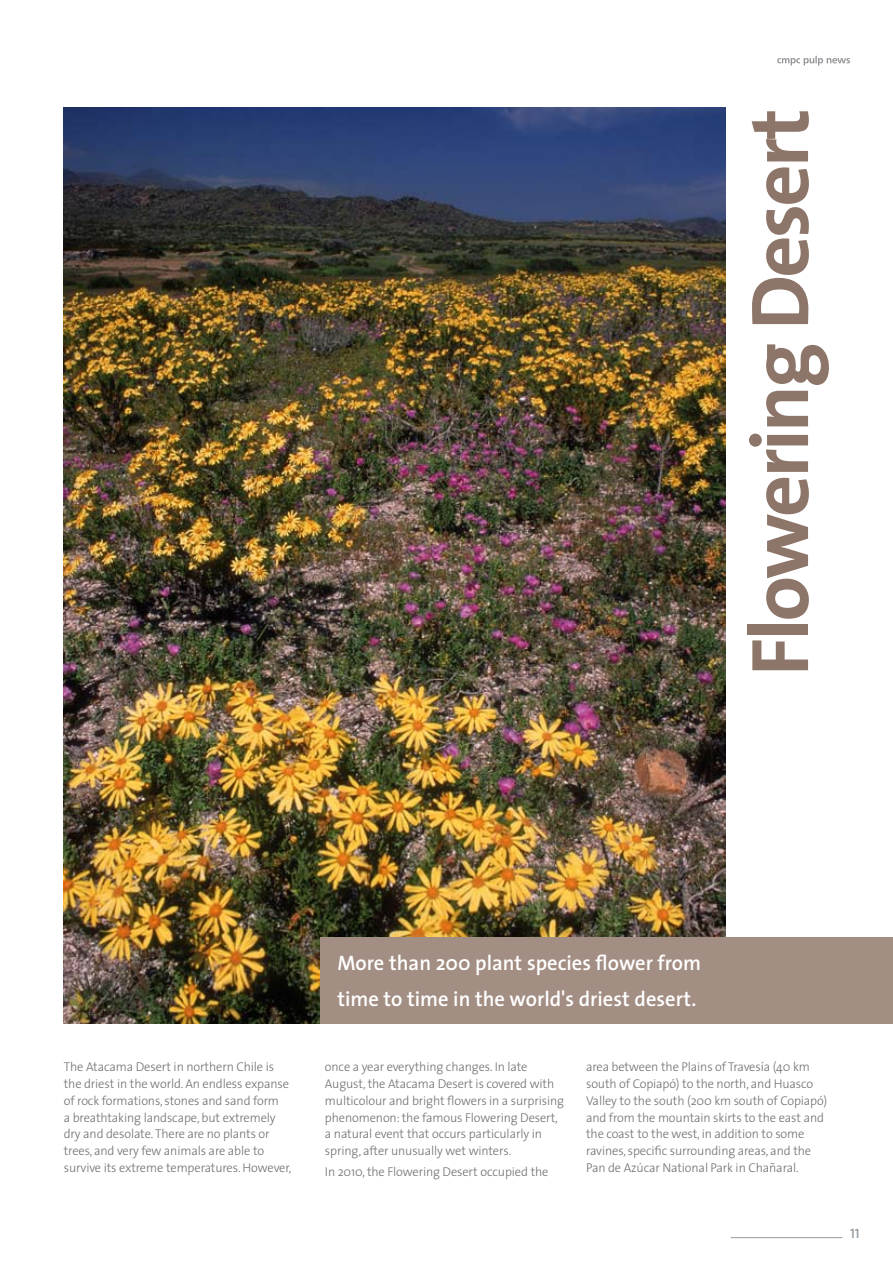
<style>
.page{position:relative;width:893px;height:1263px;background:#fff}
.page>*{position:absolute;margin:0;border:0;box-sizing:border-box;transform-origin:0 0}
.t1{font:700 82.5px "The Sans";letter-spacing:-.035em;color:#8d7569}
.t2{font:600 21px/36px "The Sans";color:#fff}
.t3{font:13.5px "The Sans Semi Bold Caps";color:#939ba1}
.t4{font:300 12.75px/16.8px "The Sans";letter-spacing:-.01em;color:#6d6f71}
</style>
<div class="page">
<svg style="left:777px;top:56px;width:73px;height:9px"></svg>
<hr style="left:731px;top:1237px;width:111px;height:1px;background:#939ba1">
<img style="left:64px;top:107px;width:662px;height:916px">
<div style="left:320px;top:936px;width:573px;height:87px;background:#a38e83"></div>
<h1 class="t1" style="left:711px;top:676px;width:569px;rotate:-90deg">Flowering Desert</h1>
<h2 class="t2" style="left:337px;top:944px;width:365px">More than 200 plant species flower from time to time in the world's driest desert.</h2>
<p class="t4" style="left:64px;top:1058px;width:229px">The Atacama Desert in northern Chile is the driest in the world. An endless expanse of rock formations, stones and sand form<br>a breathtaking landscape, but extremely dry and desolate. There are no plants or trees, and very few animals are able to survive its extreme temperatures. However,</p>
<p class="t4" style="left:325px;top:1058px;width:241px">once a year everything changes. In late August, the Atacama Desert is covered with multicolour and bright flowers in a surprising phenomenon: the famous Flowering Desert, a natural event that occurs particularly in spring, after unusually wet winters.</p>
<p class="t4" style="left:325px;top:1163px;width:225px">In 2010, the Flowering Desert occupied the</p>
<p class="t4" style="left:586px;top:1058px;width:243px">area between the Plains of Travesía (40 km south of Copiapó) to the north, and Huasco Valley to the south (200 km south of Copiapó) and from the mountain skirts to the east and the coast to the west, in addition to some ravines, specific surrounding areas, and the Pan de Azúcar National Park in Chañaral.</p>
<p class="t3" style="left:850px;top:1222px;width:11px">11</p>
</div>
